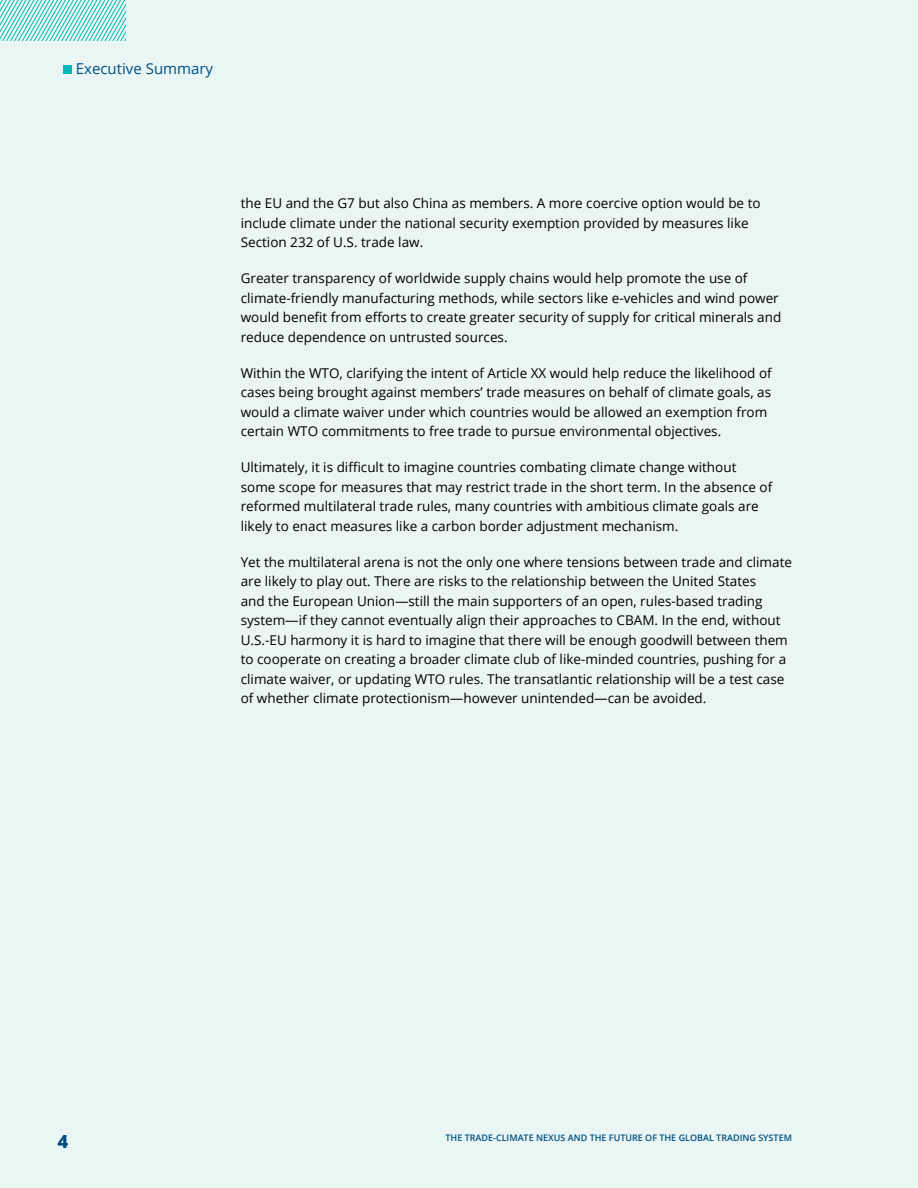
<style>
.page{position:relative;width:918px;height:1188px;background:#e9f6f4}
.page>*{position:absolute;margin:0;border:0;box-sizing:border-box;transform-origin:0 0}
.t1{font:700 18px "Open Sans";color:#004f83}
.Column_heading{font:15px "Open Sans";color:#004f83}
.Text{font:13.5px/19.5px "Open Sans";color:#000}
.t2{font:600 9px "Open Sans";color:#004f83}
</style>
<div class="page">
<div style="left:63px;top:65px;width:9px;height:9px;background:#00b9b6"></div>
<svg style="left:0;top:0;width:126px;height:40px"></svg>
<p class="Column_heading" style="left:76px;top:59px;width:139px">Executive Summary</p>
<p class="Text" style="left:241px;top:193px;width:521px">the EU and the G7 but also China as members. A more coercive option would be to include climate under the national security exemption provided by measures like<br>Section 232 of U.S. trade law.</p>
<p class="Text" style="left:241px;top:268px;width:542px">Greater transparency of worldwide supply chains would help promote the use of climate-friendly manufacturing methods, while sectors like e-vehicles and wind power would benefit from efforts to create greater security of supply for critical minerals and reduce dependence on untrusted sources.</p>
<p class="Text" style="left:241px;top:363px;width:533px">Within the WTO, clarifying the intent of Article XX would help reduce the likelihood of cases being brought against members’ trade measures on behalf of climate goals, as would a climate waiver under which countries would be allowed an exemption from certain WTO commitments to free trade to pursue environmental objectives.</p>
<p class="Text" style="left:241px;top:457px;width:533px">Ultimately, it is difficult to imagine countries combating climate change without some scope for measures that may restrict trade in the short term. In the absence of reformed multilateral trade rules, many countries with ambitious climate goals are likely to enact measures like a carbon border adjustment mechanism.</p>
<p class="Text" style="left:241px;top:552px;width:553px">Yet the multilateral arena is not the only one where tensions between trade and climate are likely to play out. There are risks to the relationship between the United States<br>and the European Union—still the main supporters of an open, rules-based trading system—if they cannot eventually align their approaches to CBAM. In the end, without U.S.-EU harmony it is hard to imagine that there will be enough goodwill between them to cooperate on creating a broader climate club of like-minded countries, pushing for a climate waiver, or updating WTO rules. The transatlantic relationship will be a test case of whether climate protectionism—however unintended—can be avoided.</p>
<h1 class="t1" style="left:58px;top:1129px;width:12px">4</h1>
<p class="t2" style="left:446px;top:1131px;width:348px">THE TRADE-CLIMATE NEXUS AND THE FUTURE OF THE GLOBAL TRADING SYSTEM</p>
</div>
